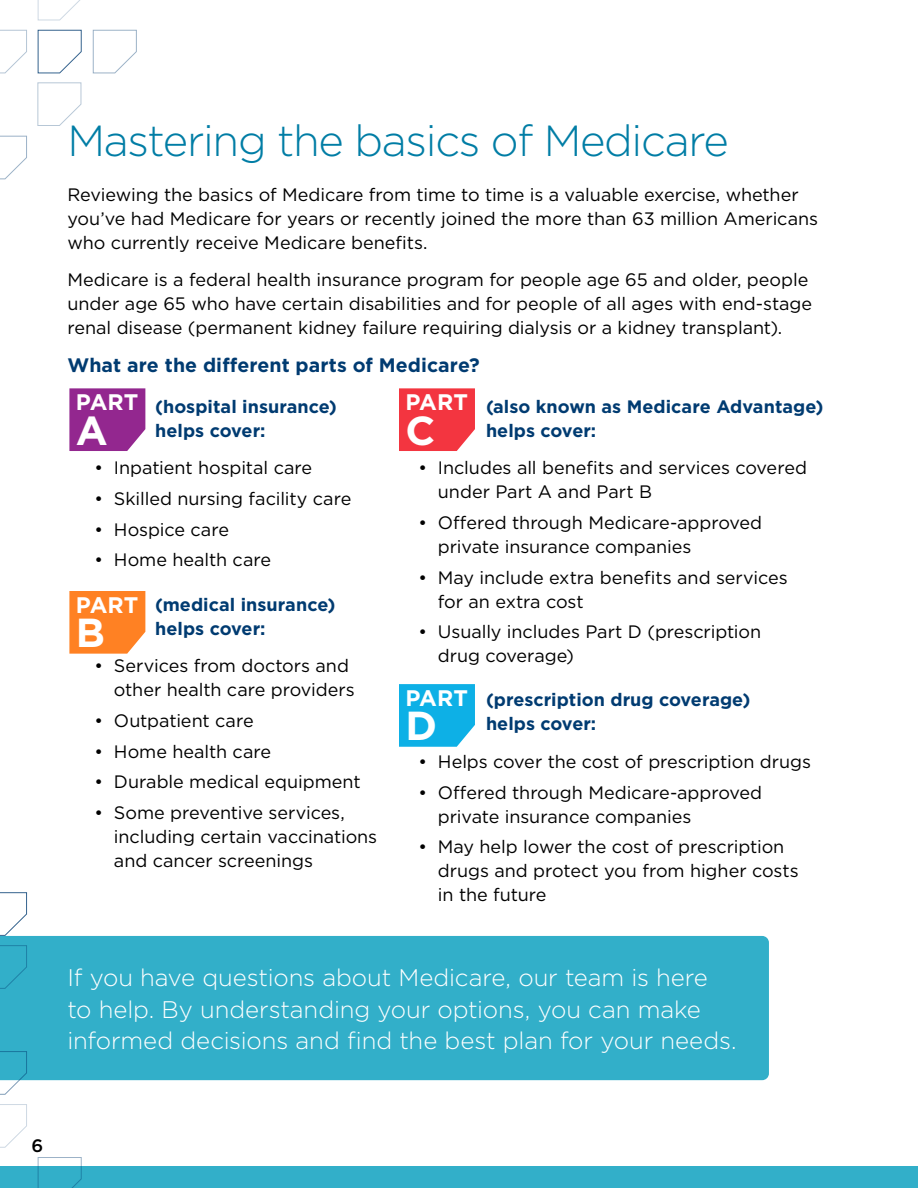
<style>
.page{position:relative;width:918px;height:1188px;background:#fff}
.page>*{position:absolute;margin:0;border:0;box-sizing:border-box;transform-origin:0 0}
.t1{font:300 43.5px "Gotham";letter-spacing:-.03em;color:#007da5}
.t2{font:700 40.5px "Gotham";color:#fff}
.t3{font:300 24px/31.5px "Gotham";letter-spacing:-.005em;color:#fff}
.t4{font:700 22.5px "Gotham";color:#fff}
.t5{font:700 19.5px "Gotham";letter-spacing:.005em;color:#003b71}
.t6{font:18px/24px "Gotham";letter-spacing:-.005em;color:#000}
.t7{font:700 18px/24px "Gotham";letter-spacing:.005em;color:#003b71}
.t8{font:500 18px "Gotham";color:#000}
</style>
<div class="page">
<div style="left:0;top:936px;width:769px;height:144px;background:#32afc9"></div>
<svg style="left:69px;top:388px;width:76px;height:63px;background:#983294"></svg>
<div style="left:69px;top:591px;width:76px;height:63px;background:#ff8123"></div>
<div style="left:399px;top:388px;width:76px;height:63px;background:#f33540"></div>
<svg style="left:399px;top:684px;width:76px;height:63px;background:#18b3e7"></svg>
<div style="left:0;top:1166px;width:918px;height:22px;background:#32afc9"></div>
<svg style="left:37px;top:82px;width:45px;height:44px"></svg>
<svg style="left:0;top:1104px;width:27px;height:44px"></svg>
<svg style="left:0;top:892px;width:28px;height:44px"></svg>
<svg style="left:0;top:135px;width:27px;height:45px"></svg>
<svg style="left:0;top:29px;width:27px;height:45px"></svg>
<svg style="left:37px;top:29px;width:45px;height:45px"></svg>
<svg style="left:92px;top:29px;width:45px;height:45px"></svg>
<svg style="left:37px;top:0;width:43px;height:21px"></svg>
<svg style="left:0;top:1051px;width:28px;height:44px"></svg>
<svg style="left:0;top:945px;width:28px;height:44px"></svg>
<svg style="left:37px;top:1157px;width:45px;height:31px"></svg>
<h1 class="t1" style="left:68px;top:113px;width:663px">Mastering the basics of Medicare</h1>
<p class="t6" style="left:68px;top:182px;width:752px">Reviewing the basics of Medicare from time to time is a valuable exercise, whether you’ve had Medicare for years or recently joined the more than 63 million Americans who currently receive Medicare benefits.</p>
<p class="t6" style="left:68px;top:267px;width:746px">Medicare is a federal health insurance program for people age 65 and older, people under age 65 who have certain disabilities and for people of all ages with end-stage renal disease (permanent kidney failure requiring dialysis or a kidney transplant).</p>
<p class="t5" style="left:68px;top:352px;width:414px">What are the different parts of Medicare?</p>
<p class="t7" style="left:155px;top:394px;width:183px">(hospital insurance) helps cover:</p>
<p class="t6" style="left:94px;top:455px;width:219px">• Inpatient hospital care</p>
<p class="t6" style="left:94px;top:486px;width:258px">• Skilled nursing facility care</p>
<p class="t6" style="left:94px;top:517px;width:136px">• Hospice care</p>
<p class="t6" style="left:94px;top:548px;width:178px">• Home health care</p>
<p class="t7" style="left:155px;top:592px;width:182px">(medical insurance) helps cover:</p>
<p class="t6" style="left:114px;top:653px;width:242px;text-indent:-19px">• Services from doctors and other health care providers</p>
<p class="t6" style="left:94px;top:708px;width:161px">• Outpatient care</p>
<p class="t6" style="left:94px;top:739px;width:178px">• Home health care</p>
<p class="t6" style="left:94px;top:770px;width:268px">• Durable medical equipment</p>
<p class="t6" style="left:114px;top:800px;width:265px;text-indent:-19px">• Some preventive services, including certain vaccinations and cancer screenings</p>
<p class="t4" style="left:76px;top:387px;width:64px">PART</p>
<h2 class="t2" style="left:76px;top:404px;width:33px">A</h2>
<p class="t4" style="left:406px;top:387px;width:64px">PART</p>
<h2 class="t2" style="left:406px;top:404px;width:31px">C</h2>
<p class="t7" style="left:486px;top:394px;width:339px">(also known as Medicare Advantage) helps cover:</p>
<p class="t6" style="left:438px;top:455px;width:371px;text-indent:-19px">• Includes all benefits and services covered under Part A and Part B</p>
<p class="t6" style="left:438px;top:510px;width:326px;text-indent:-19px">• Offered through Medicare-approved private insurance companies</p>
<p class="t6" style="left:438px;top:565px;width:351px;text-indent:-19px">• May include extra benefits and services for an extra cost</p>
<p class="t6" style="left:438px;top:620px;width:325px;text-indent:-19px">• Usually includes Part D (prescription drug coverage)</p>
<p class="t7" style="left:486px;top:688px;width:266px">(prescription drug coverage) helps cover:</p>
<p class="t6" style="left:418px;top:749px;width:394px">• Helps cover the cost of prescription drugs</p>
<p class="t6" style="left:438px;top:780px;width:326px;text-indent:-19px">• Offered through Medicare-approved private insurance companies</p>
<p class="t6" style="left:438px;top:835px;width:362px;text-indent:-19px">• May help lower the cost of prescription drugs and protect you from higher costs in the future</p>
<p class="t4" style="left:76px;top:590px;width:64px">PART</p>
<h2 class="t2" style="left:76px;top:606px;width:31px">B</h2>
<p class="t4" style="left:406px;top:683px;width:64px">PART</p>
<h2 class="t2" style="left:406px;top:699px;width:33px">D</h2>
<h3 class="t3" style="left:68px;top:961px;width:671px">If you have questions about Medicare, our team is here to help. By understanding your options, you can make informed decisions and find the best plan for your needs.</h3>
<p class="t8" style="left:31px;top:1133px;width:13px">6</p>
</div>
